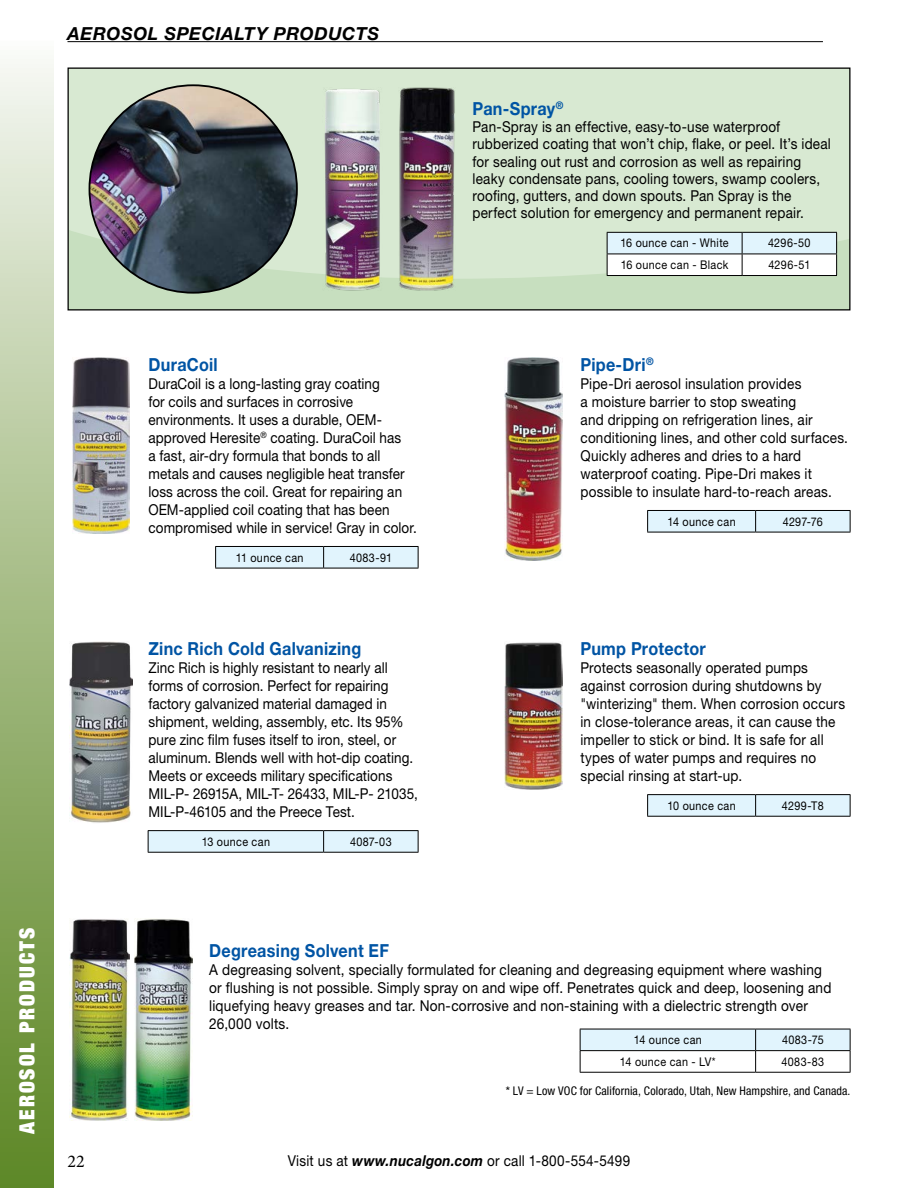
<style>
.page{position:relative;width:918px;height:1188px;background:#fff}
.page>*{position:absolute;margin:0;border:0;box-sizing:border-box;transform-origin:0 0}
.t1{font:900 condensed 21px "Helvetica Neue LT Pro";letter-spacing:.095em;color:#fff}
.t2{font:700 18px "Helvetica Neue LT Pro";letter-spacing:.015em;color:#0054a4;scale:.9 1}
.t3{font:italic 700 18px "Helvetica Neue LT Pro";letter-spacing:.03em;color:#000}
.t4{font:18px "Minion Pro";color:#000}
.t5{font:15px/18px "Helvetica Neue LT Pro";letter-spacing:.01em;color:#000;scale:.9 1}
.t6{font:15px/18px "Helvetica Neue LT Pro";letter-spacing:.01em;color:#000;scale:.91 1}
.t7{font:12px "Helvetica Neue LT Pro";letter-spacing:.035em;color:#000;scale:.9 1}
.t8{font:condensed 12px "Helvetica Neue LT Pro";letter-spacing:.01em;color:#000}
.s1{font-weight:700;font-style:italic}
</style>
<div class="page">
<div style="left:0;top:40px;width:54px;height:1148px;background:linear-gradient(to bottom,#f3f6ef,#5a8420)"></div>
<hr style="left:68px;top:41px;width:755px;height:1px;background:#000">
<hr style="left:647px;top:794px;width:109px;height:1px;background:#000">
<hr style="left:756px;top:794px;width:94px;height:1px;background:#000">
<svg style="left:647px;top:795px;width:204px;height:21px"></svg>
<hr style="left:647px;top:816px;width:109px;height:1px;background:#000">
<hr style="left:756px;top:816px;width:94px;height:1px;background:#000">
<img style="left:135px;top:919px;width:58px;height:201px">
<img style="left:69px;top:919px;width:61px;height:201px">
<img style="left:70px;top:641px;width:63px;height:182px">
<img style="left:504px;top:358px;width:58px;height:202px">
<svg style="left:647px;top:510px;width:204px;height:22px"></svg>
<hr style="left:647px;top:532px;width:109px;height:1px;background:#000">
<hr style="left:756px;top:532px;width:94px;height:1px;background:#000">
<div style="left:68px;top:68px;width:782px;height:242px;background:#d8e9d2"></div>
<svg style="left:69px;top:229px;width:779px;height:79px;fill:#c7dfbf"></svg>
<div style="left:67px;top:68px;width:783px;height:242px;border:1px solid #000"></div>
<svg style="left:607px;top:232px;width:230px;height:43px"></svg>
<hr style="left:607px;top:275px;width:135px;height:1px;background:#000">
<hr style="left:742px;top:275px;width:95px;height:1px;background:#000">
<img style="left:73px;top:358px;width:57px;height:175px">
<img style="left:504px;top:642px;width:58px;height:148px">
<svg style="left:215px;top:546px;width:204px;height:22px"></svg>
<hr style="left:215px;top:568px;width:109px;height:1px;background:#000">
<hr style="left:324px;top:568px;width:94px;height:1px;background:#000">
<hr style="left:148px;top:830px;width:176px;height:1px;background:#000">
<hr style="left:324px;top:830px;width:94px;height:1px;background:#000">
<svg style="left:148px;top:831px;width:271px;height:21px"></svg>
<hr style="left:148px;top:852px;width:176px;height:1px;background:#000">
<hr style="left:324px;top:852px;width:94px;height:1px;background:#000">
<svg style="left:580px;top:1029px;width:271px;height:43px"></svg>
<hr style="left:580px;top:1072px;width:176px;height:1px;background:#000">
<hr style="left:756px;top:1072px;width:94px;height:1px;background:#000">
<img style="left:323px;top:89px;width:60px;height:201px">
<img style="left:398px;top:88px;width:58px;height:202px">
<img style="left:89px;top:85px;width:208px;height:208px;border-radius:104px">
<p class="t3" style="left:68px;top:22px;width:313px">AEROSOL SPECIALTY PRODUCTS</p>
<p class="t2" style="left:472px;top:97px;width:103px">Pan-Spray<sup>®</sup></p>
<p class="t5" style="left:472px;top:118px;width:400px;line-height:17.2px">Pan-Spray is an effective, easy-to-use waterproof rubberized coating that won’t chip, flake, or peel. It’s ideal for sealing out rust and corrosion as well as repairing leaky condensate pans, cooling towers, swamp coolers, roofing, gutters, and down spouts. Pan Spray is the perfect solution for emergency and permanent repair.</p>
<p class="t7" style="left:620px;top:236px;width:122px">16 ounce can - White</p>
<p class="t7" style="left:768px;top:236px;width:49px">4296-50</p>
<p class="t7" style="left:621px;top:257px;width:121px">16 ounce can - Black</p>
<p class="t7" style="left:768px;top:257px;width:48px">4296-51</p>
<h1 class="t1" style="left:13px;top:1134px;width:208px;rotate:-90deg">AEROSOL PRODUCTS</h1>
<p class="t2" style="left:148px;top:353px;width:79px">DuraCoil</p>
<p class="t5" style="left:148px;top:374px;width:300px">DuraCoil is a long-lasting gray coating<br>for coils and surfaces in corrosive environments. It uses a durable, OEM&shy;approved Heresite<sup>®</sup> coating. DuraCoil has<br>a fast, air-dry formula that bonds to all metals and causes negligible heat transfer loss across the coil. Great for repairing an OEM-applied coil coating that has been compromised while in service! Gray in color.</p>
<p class="t7" style="left:236px;top:550px;width:77px">11 ounce can</p>
<p class="t7" style="left:350px;top:550px;width:49px">4083-91</p>
<p class="t2" style="left:148px;top:637px;width:238px">Zinc Rich Cold Galvanizing</p>
<p class="t5" style="left:148px;top:658px;width:301px">Zinc Rich is highly resistant to nearly all forms of corrosion. Perfect for repairing factory galvanized material damaged in shipment, welding, assembly, etc. Its 95% pure zinc film fuses itself to iron, steel, or aluminum. Blends well with hot-dip coating.<br>Meets or exceeds military specifications MIL-P- 26915A, MIL-T- 26433, MIL-P- 21035, MIL-P-46105 and the Preece Test.</p>
<p class="t7" style="left:202px;top:834px;width:77px">13 ounce can</p>
<p class="t7" style="left:350px;top:834px;width:48px">4087-03</p>
<p class="t2" style="left:580px;top:353px;width:83px">Pipe-Dri<sup>®</sup></p>
<p class="t5" style="left:580px;top:374px;width:299px">Pipe-Dri aerosol insulation provides<br>a moisture barrier to stop sweating<br>and dripping on refrigeration lines, air conditioning lines, and other cold surfaces.<br>Quickly adheres and dries to a hard waterproof coating. Pipe-Dri makes it possible to insulate hard-to-reach areas.</p>
<p class="t7" style="left:668px;top:514px;width:77px">14 ounce can</p>
<p class="t7" style="left:783px;top:514px;width:46px">4297-76</p>
<p class="t2" style="left:580px;top:637px;width:141px">Pump Protector</p>
<p class="t5" style="left:580px;top:658px;width:296px">Protects seasonally operated pumps against corrosion during shutdowns by "winterizing" them. When corrosion occurs in close-tolerance areas, it can cause the impeller to stick or bind. It is safe for all types of water pumps and requires no special rinsing at start-up.</p>
<p class="t7" style="left:667px;top:798px;width:77px">10 ounce can</p>
<p class="t7" style="left:782px;top:798px;width:48px">4299-T8</p>
<p class="t2" style="left:209px;top:939px;width:201px">Degreasing Solvent EF</p>
<p class="t6" style="left:209px;top:960px;width:685px">A degreasing solvent, specially formulated for cleaning and degreasing equipment where washing or flushing is not possible. Simply spray on and wipe off. Penetrates quick and deep, loosening and liquefying heavy greases and tar. Non-corrosive and non-staining with a dielectric strength over 26,000 volts.</p>
<p class="t7" style="left:634px;top:1032px;width:77px">14 ounce can</p>
<p class="t7" style="left:782px;top:1032px;width:48px">4083-75</p>
<p class="t7" style="left:620px;top:1054px;width:108px">14 ounce can - LV*</p>
<p class="t7" style="left:781px;top:1054px;width:49px">4083-83</p>
<p class="t8" style="left:506px;top:1083px;width:346px">* LV = Low VOC for California, Colorado, Utah, New Hampshire, and Canada.</p>
<p class="t4" style="left:68px;top:1150px;width:19px">22</p>
<p class="t5" style="left:288px;top:1152px;width:382px">Visit us at <span class="s1">www.nucalgon.com</span> or call 1-800-554-5499</p>
</div>
